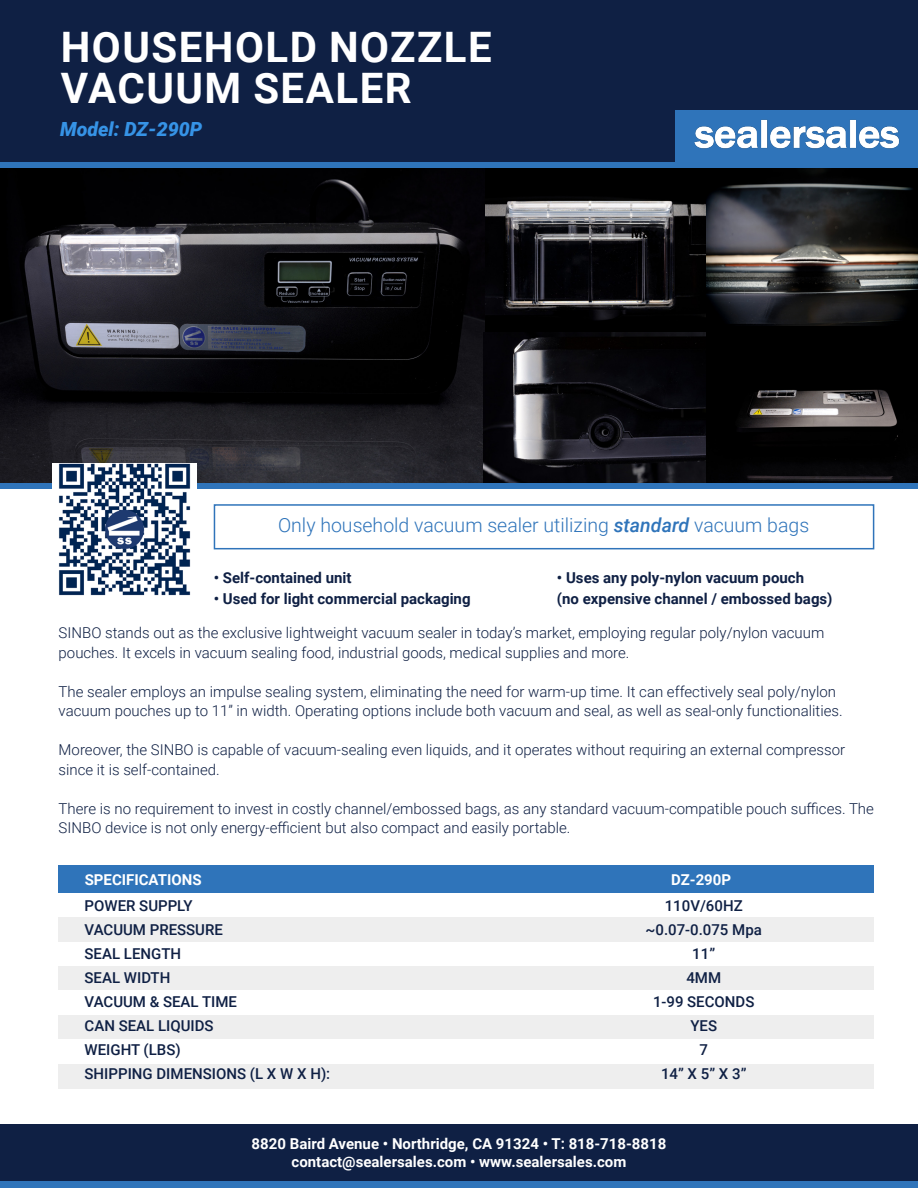
<style>
.page{position:relative;width:918px;height:1188px;background:#fff}
.page>*{position:absolute;margin:0;border:0;box-sizing:border-box;transform-origin:0 0}
.t1{font:700 42px/41.4px "Roboto";letter-spacing:.035em;color:#fff}
.t2{font:300 19.5px "Roboto";color:#2f74ba}
.t3{font:italic 900 19.5px "Roboto";color:#3693e6}
.t4{font:300 15px/19.5px "Roboto";color:#0f2044}
.t5{font:500 15px/24px "Roboto";color:#0f2044}
.t6{font:700 15px/18px "Roboto";color:#fff;text-align:center}
.t7{font:700 15px/21px "Roboto";color:#0f2044}
.s1{font-weight:500;font-style:italic}
</style>
<div class="page">
<div style="left:0;top:0;width:918px;height:165px;background:#0f2044"></div>
<div style="left:214px;top:504px;width:660px;height:45px;border:2px solid #2f74ba"></div>
<div style="left:0;top:1178px;width:918px;height:10px;background:#2f74ba"></div>
<div style="left:0;top:1124px;width:918px;height:57px;background:#0f2044"></div>
<img style="left:0;top:168px;width:484px;height:315px">
<img style="left:484px;top:168px;width:223px;height:315px">
<img style="left:707px;top:168px;width:211px;height:315px">
<div style="left:0;top:483px;width:918px;height:6px;background:#2f74ba"></div>
<div style="left:59px;top:866px;width:815px;height:27px;background:#2f74ba"></div>
<div style="left:59px;top:918px;width:815px;height:24px;background:#eee"></div>
<div style="left:59px;top:966px;width:815px;height:25px;background:#eee"></div>
<div style="left:59px;top:1015px;width:815px;height:24px;background:#eee"></div>
<div style="left:59px;top:1064px;width:815px;height:24px;background:#eee"></div>
<div style="left:675px;top:110px;width:243px;height:52px;background:#2f74ba"></div>
<img style="left:694px;top:119px;width:206px;height:30px">
<img style="left:53px;top:464px;width:144px;height:132px">
<div style="left:0;top:162px;width:918px;height:6px;background:#2f74ba"></div>
<h1 class="t1" style="left:61px;top:25px;width:433px">HOUSEHOLD NOZZLE<br>VACUUM SEALER</h1>
<h2 class="t3" style="left:60px;top:116px;width:144px">Model: DZ-290P</h2>
<h2 class="t2" style="left:278px;top:512px;width:533px">Only household vacuum sealer utilizing <span class="s1">standard</span> vacuum bags</h2>
<p class="t7" style="left:214px;top:567px;width:139px">• Self-contained unit</p>
<p class="t7" style="left:214px;top:588px;width:258px">• Used for light commercial packaging</p>
<p class="t7" style="left:557px;top:567px;width:277px">• Uses any poly-nylon vacuum pouch<br>(no expensive channel / embossed bags)</p>
<p class="t4" style="left:59px;top:622px;width:767px">SINBO stands out as the exclusive lightweight vacuum sealer in today’s market, employing regular poly/nylon vacuum pouches. It excels in vacuum sealing food, industrial goods, medical supplies and more.</p>
<p class="t4" style="left:59px;top:681px;width:786px">The sealer employs an impulse sealing system, eliminating the need for warm-up time. It can effectively seal poly/nylon vacuum pouches up to 11” in width. Operating options include both vacuum and seal, as well as seal-only functionalities.</p>
<p class="t4" style="left:59px;top:739px;width:788px">Moreover, the SINBO is capable of vacuum-sealing even liquids, and it operates without requiring an external compressor since it is self-contained.</p>
<p class="t4" style="left:59px;top:798px;width:817px">There is no requirement to invest in costly channel/embossed bags, as any standard vacuum-compatible pouch suffices. The<br>SINBO device is not only energy-efficient but also compact and easily portable.</p>
<p class="t6" style="left:85px;top:870px;width:118px">SPECIFICATIONS</p>
<p class="t6" style="left:671px;top:870px;width:61px">DZ-290P</p>
<p class="t5" style="left:85px;top:893px;width:247px">POWER SUPPLY<br>VACUUM PRESSURE<br>SEAL LENGTH<br>SEAL WIDTH<br>VACUUM &amp; SEAL TIME<br>CAN SEAL LIQUIDS<br>WEIGHT (LBS)<br>SHIPPING DIMENSIONS (L X W X H):</p>
<p class="t5" style="left:646px;top:893px;width:118px;text-align:center">110V/60HZ ~0.07-0.075 Mpa<br>11”<br>4MM<br>1-99 SECONDS<br>YES<br>7<br>14” X 5” X 3”</p>
<p class="t6" style="left:252px;top:1134px;width:416px">8820 Baird Avenue • Northridge, CA 91324 • T: 818-718-8818 contact@sealersales.com • www.sealersales.com</p>
</div>
